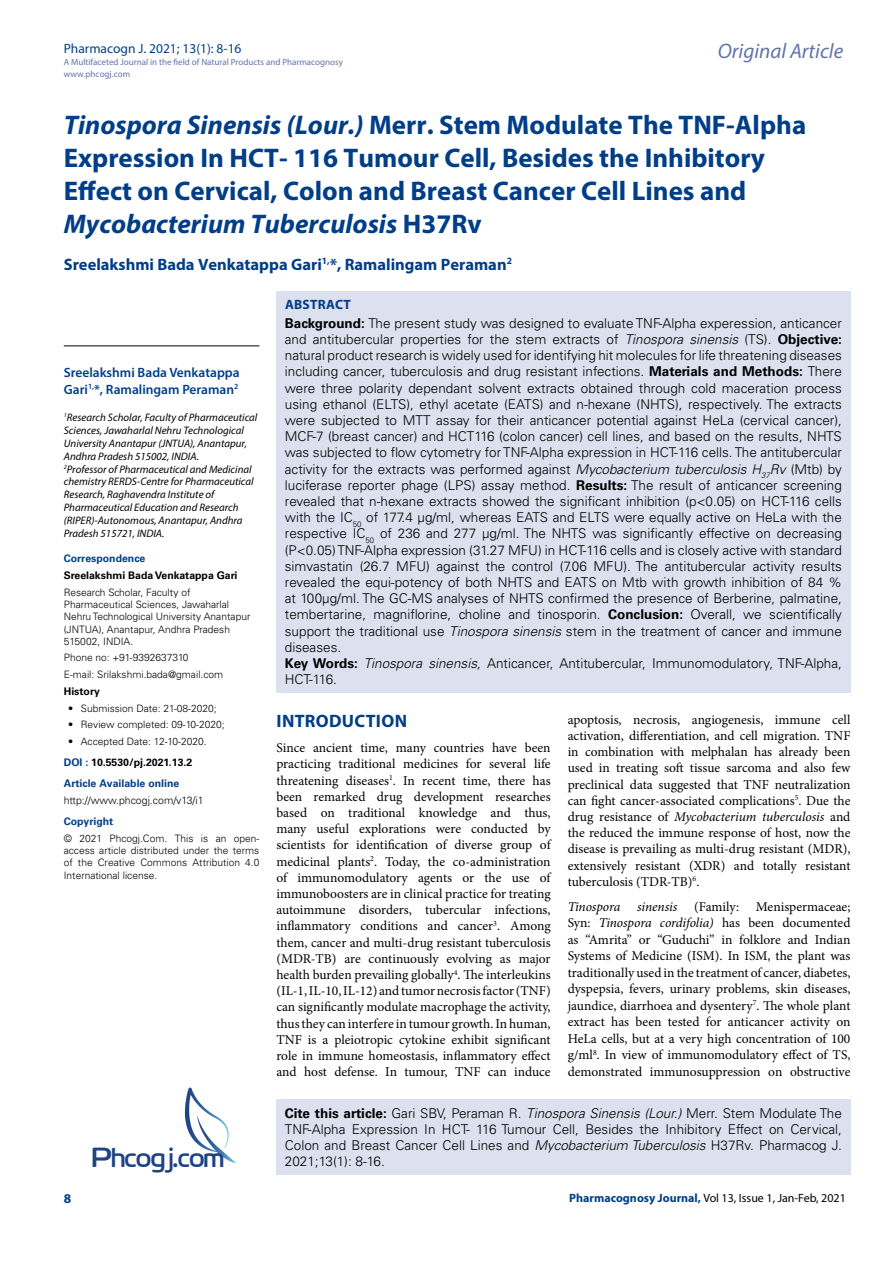
<style>
.page{position:relative;width:893px;height:1263px;background:#fff}
.page>*{position:absolute;margin:0;border:0;box-sizing:border-box;transform-origin:0 0}
.t1{font:27.6px "Cloud World";color:#1e4384}
.t2{font:700 27px/33px "Myriad Pro";color:#003e88}
.t3{font:italic 21px "Myriad Pro";color:#6273aa}
.t4{font:700 18px "Myriad Pro";letter-spacing:.015em;color:#003e88}
.t5{font:700 16.5px "Myriad Pro";color:#003e88}
.t6{font:300 13.5px/16.2px "Univers LT Std";color:#000;text-align:justify}
.t7{font:13.5px/16.2px "Minion Pro";letter-spacing:-.005em;color:#000;text-align:justify}
.t8{font:600 13.5px/16.2px "Myriad Pro";color:#003e88}
.t9{font:13.5px "Myriad Pro";color:#003f89}
.t10{font:700 13.5px "Myriad Pro";letter-spacing:.02em;color:#003e88}
.t11{font:12px "Myriad Pro";color:#000}
.t12{font:italic 10.8px/12.9px "Myriad Pro";color:#000}
.t13{font:700 10.5px/21.1px "Univers LT Std";color:#003e88}
.t14{font:700 10.5px "Univers LT Std";color:#000}
.t15{font:300 10.5px "Univers LT Std";color:#000}
.t16{font:300 10.2px/12.3px "Univers LT Std";color:#000}
.t17{font:9px/12px "Myriad Pro";color:#6273aa}
.s1{font-style:italic}
.s2{color:#000}
.s3{font-weight:700}
.s4{font-weight:700;color:#003e88}
</style>
<div class="page">
<div style="left:276px;top:1099px;width:574px;height:76px;background:#dde0ef"></div>
<svg style="left:185px;top:1087px;width:51px;height:76px"></svg>
<div style="left:276px;top:291px;width:574px;height:402px;background:#dde0ef"></div>
<hr style="left:64px;top:346px;width:195px;height:1px;background:#000">
<p class="t9" style="left:64px;top:40px;width:179px">Pharmacogn J. 2021; 13(1): 8-16</p>
<p class="t17" style="left:64px;top:55px;width:281px">A Multifaceted Journal in the field of Natural Products and Pharmacognosy www.phcogj.com</p>
<h3 class="t3" style="left:718px;top:38px;width:127px">Original Article</h3>
<h2 class="t2" style="left:64px;top:108px;width:744px"><span class="s1">Tinospora Sinensis (Lour.)</span> Merr. Stem Modulate The TNF-Alpha Expression In HCT- 116 Tumour Cell, Besides the Inhibitory Effect on Cervical, Colon and Breast Cancer Cell Lines and <span class="s1">Mycobacterium Tuberculosis</span> H37Rv</h2>
<p class="t5" style="left:64px;top:253px;width:450px">Sreelakshmi Bada Venkatappa Gari<sup>1,</sup>*, Ramalingam Peraman<sup>2</sup></p>
<p class="t8" style="left:64px;top:364px;width:177px">Sreelakshmi Bada Venkatappa<br>Gari<sup>1,</sup>*, Ramalingam Peraman<sup>2</sup></p>
<p class="t12" style="left:64px;top:411px;width:195px"><sup>1</sup>Research Scholar, Faculty of Pharmaceutical Sciences, Jawaharlal Nehru Technological University Anantapur (JNTUA), Anantapur, Andhra Pradesh 515002, INDIA.<br><sup>2</sup>Professor of Pharmaceutical and Medicinal chemistry RERDS-Centre for Pharmaceutical Research, Raghavendra Institute of Pharmaceutical Education and Research (RIPER)-Autonomous, Anantapur, Andhra Pradesh 515721, INDIA.</p>
<p class="t13" style="left:64px;top:548px;width:83px">Correspondence</p>
<p class="t14" style="left:64px;top:569px;width:175px">Sreelakshmi Bada Venkatappa Gari</p>
<p class="t16" style="left:64px;top:586px;width:188px">Research Scholar, Faculty of<br>Pharmaceutical Sciences, Jawaharlal<br>Nehru Technological University Anantapur (JNTUA), Anantapur, Andhra Pradesh<br>515002, INDIA.</p>
<p class="t16" style="left:64px;top:649px;width:161px;line-height:16.8px">Phone no: +91-9392637310<br>E-mail: Srilakshmi.bada@gmail.com</p>
<p class="t14" style="left:64px;top:685px;width:38px">History</p>
<p class="t16" style="left:68px;top:702px;width:150px">• Submission Date: 21-08-2020;</p>
<p class="t16" style="left:68px;top:718px;width:158px">• Review completed: 09-10-2020;</p>
<p class="t16" style="left:68px;top:735px;width:140px">• Accepted Date: 12-10-2020.</p>
<p class="t13" style="left:64px;top:752px;width:130px">DOI : <span class="s2">10.5530/pj.2021.13.2<br></span>Article Available online</p>
<p class="t15" style="left:64px;top:794px;width:141px">http://www.phcogj.com/v13/i1</p>
<p class="t13" style="left:64px;top:811px;width:51px">Copyright</p>
<p class="t16" style="left:64px;top:832px;width:197px;text-align:justify">© 2021 Phcogj.Com. This is an open&shy;access article distributed under the terms of the Creative Commons Attribution 4.0<br>International license.</p>
<p class="t10" style="left:285px;top:296px;width:67px">ABSTRACT</p>
<p class="t6" style="left:285px;top:315px;width:559px;text-align:left"><span class="s3">Background:</span> The present study was designed to evaluate TNF-Alpha experession, anticancer and antitubercular properties for the stem extracts of <span class="s1">Tinospora sinensis</span> (TS). <span class="s3">Objective: </span>natural product research is widely used for identifying hit molecules for life threatening diseases including cancer, tuberculosis and drug resistant infections. <span class="s3">Materials and Methods:</span> There were three polarity dependant solvent extracts obtained through cold maceration process using ethanol (ELTS), ethyl acetate (EATS) and n-hexane (NHTS), respectively. The extracts were subjected to MTT assay for their anticancer potential against HeLa (cervical cancer), MCF-7 (breast cancer) and HCT116 (colon cancer) cell lines, and based on the results, NHTS was subjected to flow cytometry for TNF-Alpha expression in HCT-116 cells. The antitubercular activity for the extracts was performed against <span class="s1">Mycobacterium tuberculosis H</span><sub>37</sub><span class="s1">Rv</span> (Mtb) by luciferase reporter phage (LPS) assay method. <span class="s3">Results:</span> The result of anticancer screening revealed that n-hexane extracts showed the significant inhibition (p&lt;0.05) on HCT-116 cells with the IC<sub>50</sub> of 177.4 µg/ml, whereas EATS and ELTS were equally active on HeLa with the respective IC<sub>50</sub> of 236 and 277 µg/ml. The NHTS was significantly effective on decreasing (P&lt;0.05) TNF-Alpha expression (31.27 MFU) in HCT-116 cells and is closely active with standard simvastatin (26.7 MFU) against the control (7.06 MFU). The antitubercular activity results revealed the equi-potency of both NHTS and EATS on Mtb with growth inhibition of 84 % at 100µg/ml. The GC-MS analyses of NHTS confirmed the presence of Berberine, palmatine, tembertarine, magniflorine, choline and tinosporin. <span class="s3">Conclusion:</span> Overall, we scientifically support the traditional use <span class="s1">Tinospora sinensis</span> stem in the treatment of cancer and immune diseases.<br><span class="s3">Key Words:</span> <span class="s1">Tinospora sinensis,</span> Anticancer, Antitubercular, Immunomodulatory, TNF-Alpha, HCT-116.</p>
<h3 class="t4" style="left:277px;top:710px;width:132px">INTRODUCTION</h3>
<p class="t7" style="left:276px;top:740px;width:276px">Since ancient time, many countries have been practicing traditional medicines for several life threatening diseases<sup>1</sup>. In recent time, there has been remarked drug development researches based on traditional knowledge and thus, many useful explorations were conducted by scientists for identification of diverse group of medicinal plants<sup>2</sup>. Today, the co-administration of immunomodulatory agents or the use of immunoboosters are in clinical practice for treating autoimmune disorders, tubercular infections, inflammatory conditions and cancer<sup>3</sup>. Among them, cancer and multi-drug resistant tuberculosis (MDR-TB) are continuously evolving as major health burden prevailing globally<sup>4</sup>. The interleukins (IL-1, IL-10, IL-12) and tumor necrosis factor (TNF) can significantly modulate macrophage the activity, thus they can interfere in tumour growth. In human, TNF is a pleiotropic cytokine exhibit significant role in immune homeostasis, inflammatory effect and host defense. In tumour, TNF can induce</p>
<p class="t7" style="left:568px;top:711px;width:284px">apoptosis, necrosis, angiogenesis, immune cell activation, differentiation, and cell migration. TNF in combination with melphalan has already been used in treating soft tissue sarcoma and also few preclinical data suggested that TNF neutralization can fight cancer-associated complications<sup>5</sup>. Due the drug resistance of <span class="s1">Mycobacterium tuberculosis</span> and the reduced the immune response of host, now the disease is prevailing as multi-drug resistant (MDR), extensively resistant (XDR) and totally resistant tuberculosis (TDR-TB)<sup>6</sup>.</p>
<p class="t7" style="left:568px;top:898px;width:284px"><span class="s1">Tinospora sinensis</span> (Family: Menispermaceae; Syn: <span class="s1">Tinospora cordifolia)</span> has been documented as “Amrita” or “Guduchi” in folklore and Indian Systems of Medicine (ISM). In ISM, the plant was traditionally used in the treatment of cancer, diabetes, dyspepsia, fevers, urinary problems, skin diseases, jaundice, diarrhoea and dysentery<sup>7</sup>. The whole plant extract has been tested for anticancer activity on HeLa cells, but at a very high concentration of 100 g/ml<sup>8</sup>. In view of immunomodulatory effect of TS, demonstrated immunosuppression on obstructive</p>
<p class="t10" style="left:64px;top:1190px;width:9px">8</p>
<p class="t6" style="left:285px;top:1105px;width:559px"><span class="s3">Cite this article:</span> Gari SBV, Peraman R. <span class="s1">Tinospora Sinensis (Lour.)</span> Merr. Stem Modulate The TNF-Alpha Expression In HCT- 116 Tumour Cell, Besides the Inhibitory Effect on Cervical, Colon and Breast Cancer Cell Lines and <span class="s1">Mycobacterium Tuberculosis</span> H37Rv. Pharmacog J.</p>
<h1 class="t1" style="left:92px;top:1136px;width:134px">Phcogj.com</h1>
<p class="t6" style="left:285px;top:1153px;width:101px">2021;13(1): 8-16.</p>
<p class="t11" style="left:569px;top:1190px;width:278px"><span class="s4">Pharmacognosy Journal,</span> Vol 13, Issue 1, Jan-Feb, 2021</p>
</div>
